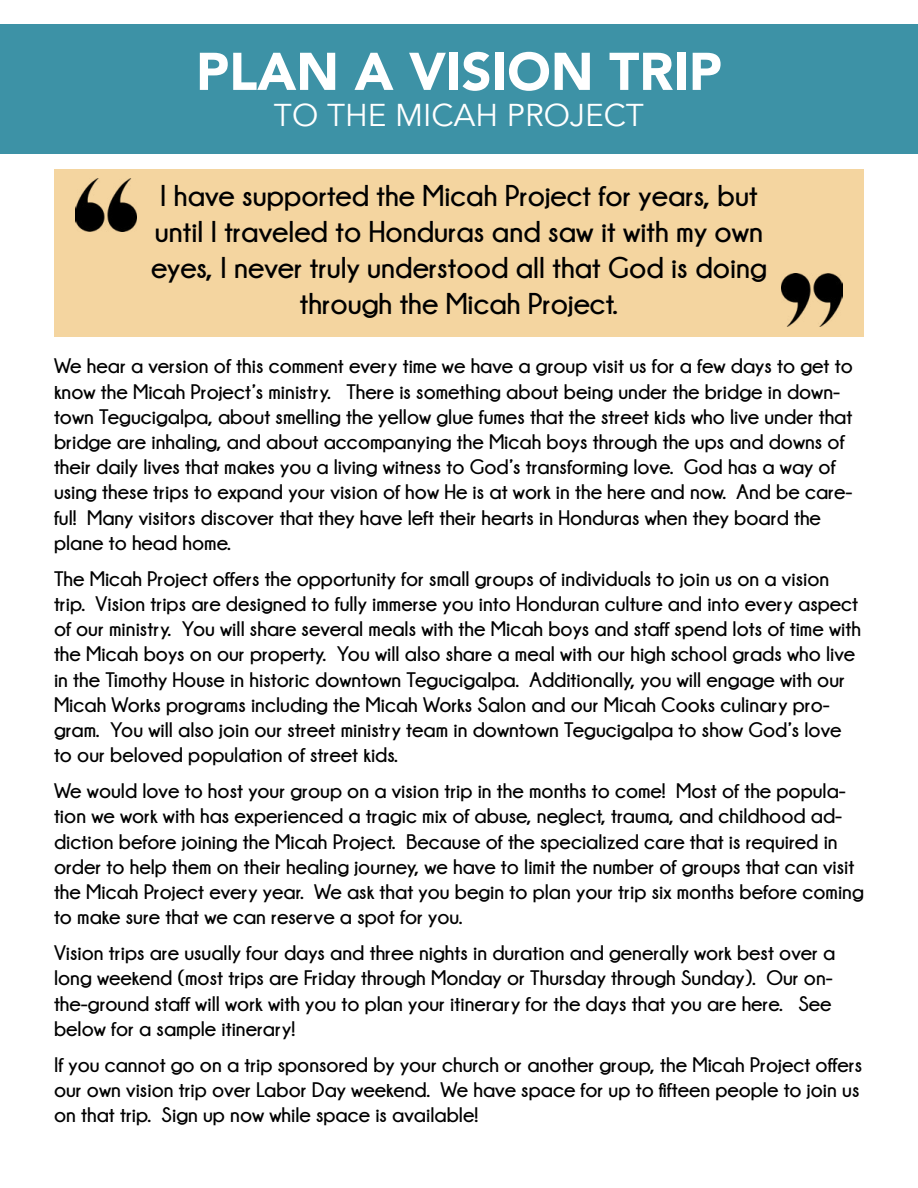
<style>
.page{position:relative;width:918px;height:1188px;background:#fff}
.page>*{position:absolute;margin:0;border:0;box-sizing:border-box;transform-origin:0 0}
.t1{font:900 52.5px "Avenir";color:#fff}
.t2{font:31.5px "Avenir";color:#fff}
.t3{font:700 30px/36px "Champagne&Limousines";color:#000;text-align:center}
.t4{font:700 21px/25.2px "Champagne&Limousines";color:#000}
</style>
<div class="page">
<div style="left:0;top:24px;width:918px;height:130px;background:#3d92a6"></div>
<div style="left:54px;top:169px;width:810px;height:167px;background:#f4d5a0"></div>
<img style="left:782px;top:274px;width:61px;height:53px">
<img style="left:75px;top:179px;width:61px;height:53px">
<h1 class="t1" style="left:196px;top:27px;width:527px">PLAN A VISION TRIP</h1>
<h2 class="t2" style="left:274px;top:96px;width:372px">TO THE MICAH PROJECT</h2>
<h3 class="t3" style="left:151px;top:177px;width:617px">I have supported the Micah Project for years, but until I traveled to Honduras and saw it with my own eyes, I never truly understood all that God is doing through the Micah Project.</h3>
<p class="t4" style="left:54px;top:353px;width:800px">We hear a version of this comment every time we have a group visit us for a few days to get to know the Micah Project’s ministry. There is something about being under the bridge in down&shy;town Tegucigalpa, about smelling the yellow glue fumes that the street kids who live under that bridge are inhaling, and about accompanying the Micah boys through the ups and downs of their daily lives that makes you a living witness to God’s transforming love. God has a way of using these trips to expand your vision of how He is at work in the here and now. And be care&shy;ful! Many visitors discover that they have left their hearts in Honduras when they board the plane to head home.</p>
<p class="t4" style="left:54px;top:566px;width:808px">The Micah Project offers the opportunity for small groups of individuals to join us on a vision trip. Vision trips are designed to fully immerse you into Honduran culture and into every aspect of our ministry. You will share several meals with the Micah boys and staff spend lots of time with the Micah boys on our property. You will also share a meal with our high school grads who live in the Timothy House in historic downtown Tegucigalpa. Additionally, you will engage with our Micah Works programs including the Micah Works Salon and our Micah Cooks culinary pro&shy;gram. You will also join our street ministry team in downtown Tegucigalpa to show God’s love to our beloved population of street kids.</p>
<p class="t4" style="left:54px;top:778px;width:811px">We would love to host your group on a vision trip in the months to come! Most of the popula&shy;tion we work with has experienced a tragic mix of abuse, neglect, trauma, and childhood ad&shy;diction before joining the Micah Project. Because of the specialized care that is required in order to help them on their healing journey, we have to limit the number of groups that can visit the Micah Project every year. We ask that you begin to plan your trip six months before coming to make sure that we can reserve a spot for you.</p>
<p class="t4" style="left:54px;top:940px;width:783px">Vision trips are usually four days and three nights in duration and generally work best over a long weekend (most trips are Friday through Monday or Thursday through Sunday). Our on&shy;the-ground staff will work with you to plan your itinerary for the days that you are here. See below for a sample itinerary!</p>
<p class="t4" style="left:54px;top:1052px;width:810px">If you cannot go on a trip sponsored by your church or another group, the Micah Project offers our own vision trip over Labor Day weekend. We have space for up to fifteen people to join us on that trip. Sign up now while space is available!</p>
</div>
